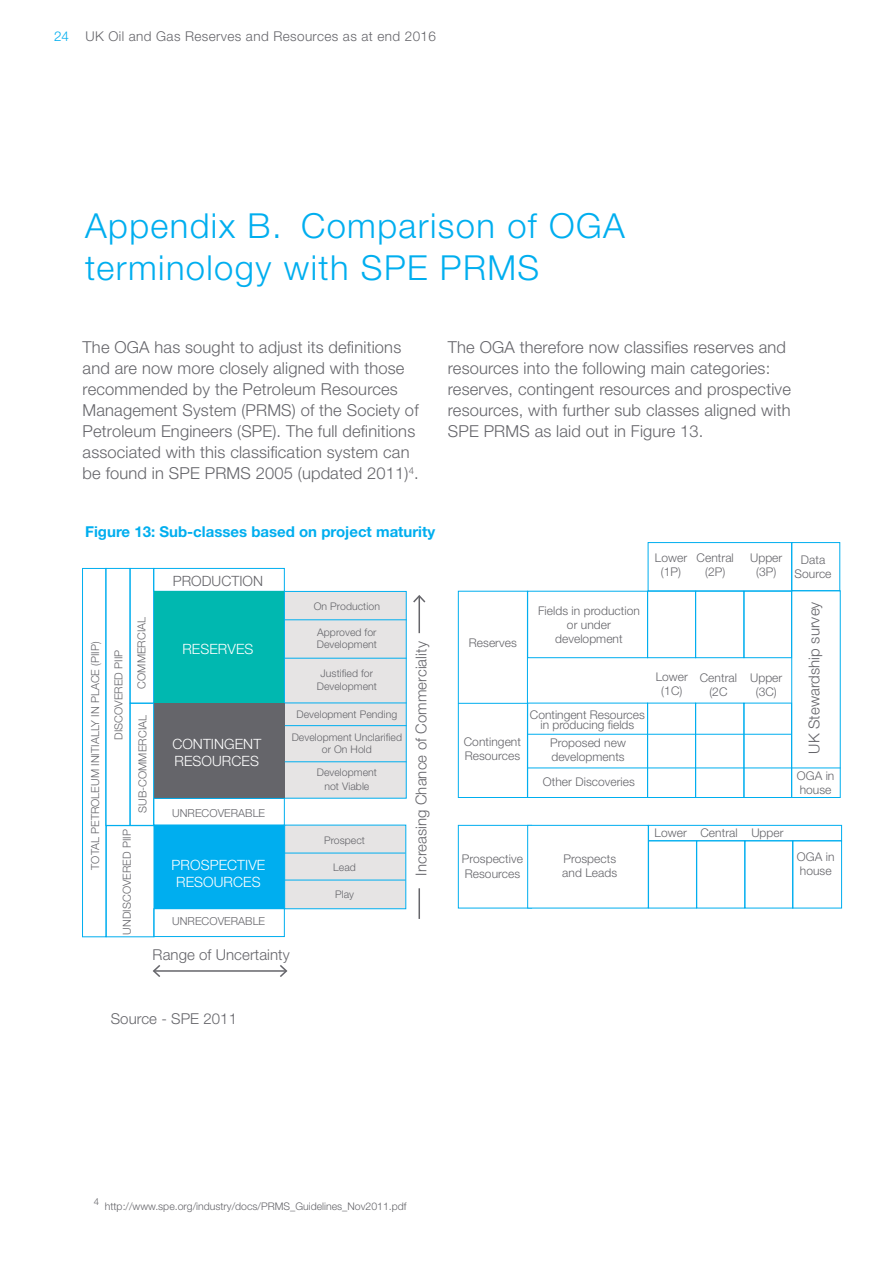
<style>
.page{position:relative;width:893px;height:1263px;background:#fff}
.page>*{position:absolute;margin:0;border:0;box-sizing:border-box;transform-origin:0 0}
.t1{font:300 34.5px/41.4px "Helvetica Neue";letter-spacing:.04em;color:#00aeef}
.t2{font:300 16.5px/21px "Helvetica Neue";letter-spacing:.01em;color:#65656a}
.t3{font:300 15px "Helvetica Neue";letter-spacing:.005em;color:#65656a}
.t4{font:700 15px "Helvetica Neue";color:#00aeef}
.t5{font:300 14.1px/17px "Helvetica Neue";letter-spacing:.005em;color:#fff}
.t6{font:300 14.1px "Helvetica Neue";letter-spacing:.005em;color:#65656a}
.t7{font:300 13.5px "Helvetica Neue";letter-spacing:.03em;color:#65656a}
.t8{font:300 12px/14.4px "Helvetica Neue";letter-spacing:.005em;color:#65656a;text-align:center}
.t9{font:300 10.95px/23.4px "Helvetica Neue";letter-spacing:.005em;color:#65656a}
.t10{font:300 10.5px/12.6px "Helvetica Neue";letter-spacing:.005em;color:#65656a;text-align:center}
.t11{font:300 9.6px "Helvetica Neue";color:#65656a}
.s1{color:#00aeef}
</style>
<div class="page">
<div style="left:106px;top:825px;width:48px;height:112px;border:1px solid #00aeef"></div>
<div style="left:82px;top:568px;width:24px;height:369px;border:1px solid #00aeef"></div>
<div style="left:130px;top:568px;width:24px;height:135px;border:1px solid #00aeef"></div>
<div style="left:153px;top:568px;width:132px;height:24px;border:1px solid #00aeef"></div>
<div style="left:154px;top:591px;width:130px;height:112px;background:#00b8b0"></div>
<div style="left:284px;top:591px;width:123px;height:207px;background:#e6e4e4;border:1px solid #00aeef"></div>
<div style="left:154px;top:703px;width:130px;height:95px;background:#65656a"></div>
<div style="left:153px;top:798px;width:132px;height:27px;border:1px solid #00aeef"></div>
<div style="left:154px;top:825px;width:130px;height:84px;background:#00aeef"></div>
<div style="left:284px;top:825px;width:122px;height:84px;background:#e6e4e4"></div>
<div style="left:153px;top:908px;width:132px;height:29px;border:1px solid #00aeef"></div>
<div style="left:130px;top:703px;width:24px;height:123px;border:1px solid #00aeef"></div>
<div style="left:458px;top:591px;width:70px;height:207px;border:1px solid #00aeef"></div>
<div style="left:458px;top:825px;width:74px;height:83px;background:#fff;border:1px solid #00aeef"></div>
<div style="left:527px;top:825px;width:122px;height:83px;background:#fff;border:1px solid #00aeef"></div>
<div style="left:648px;top:840px;width:49px;height:68px;border:1px solid #00aeef"></div>
<div style="left:648px;top:825px;width:194px;height:16px;border:1px solid #00aeef"></div>
<div style="left:696px;top:840px;width:49px;height:68px;border:1px solid #00aeef"></div>
<div style="left:792px;top:840px;width:50px;height:68px;border:1px solid #00aeef"></div>
<div style="left:527px;top:703px;width:121px;height:95px;border:1px solid #00aeef"></div>
<div style="left:527px;top:591px;width:121px;height:67px;border:1px solid #00aeef"></div>
<div style="left:647px;top:591px;width:49px;height:67px;border:1px solid #00aeef"></div>
<div style="left:648px;top:542px;width:144px;height:49px;border:1px solid #00aeef"></div>
<div style="left:791px;top:542px;width:49px;height:49px;border:1px solid #00aeef"></div>
<div style="left:647px;top:703px;width:49px;height:95px;border:1px solid #00aeef"></div>
<div style="left:695px;top:591px;width:49px;height:67px;border:1px solid #00aeef"></div>
<div style="left:695px;top:703px;width:49px;height:95px;border:1px solid #00aeef"></div>
<div style="left:744px;top:591px;width:48px;height:67px;border:1px solid #00aeef"></div>
<div style="left:791px;top:590px;width:50px;height:208px;border:1px solid #00aeef"></div>
<hr style="left:418px;top:888px;width:2px;height:31px;background:#65656a">
<hr style="left:418px;top:596px;width:2px;height:37px;background:#65656a">
<svg style="left:413px;top:595px;width:13px;height:9px"></svg>
<hr style="left:154px;top:970px;width:132px;height:2px;background:#65656a">
<svg style="left:153px;top:965px;width:9px;height:12px"></svg>
<svg style="left:278px;top:965px;width:10px;height:12px"></svg>
<hr style="left:285px;top:619px;width:122px;height:1px;background:#00aeef">
<hr style="left:285px;top:658px;width:122px;height:1px;background:#00aeef">
<hr style="left:285px;top:702px;width:122px;height:1px;background:#00aeef">
<hr style="left:285px;top:725px;width:122px;height:1px;background:#00aeef">
<hr style="left:285px;top:761px;width:122px;height:1px;background:#00aeef">
<hr style="left:285px;top:853px;width:120px;height:1px;background:#00aeef">
<hr style="left:285px;top:880px;width:121px;height:1px;background:#00aeef">
<hr style="left:458px;top:703px;width:69px;height:1px;background:#00aeef">
<hr style="left:527px;top:734px;width:265px;height:1px;background:#00aeef">
<hr style="left:527px;top:767px;width:314px;height:1px;background:#00aeef">
<p class="t7" style="left:54px;top:28px;width:383px"><span class="s1">24</span> UK Oil and Gas Reserves and Resources as at end 2016</p>
<h1 class="t1" style="left:85px;top:204px;width:541px">Appendix B. Comparison of OGA terminology with SPE PRMS</h1>
<p class="t2" style="left:83px;top:336px;width:338px">The OGA has sought to adjust its definitions and are now more closely aligned with those recommended by the Petroleum Resources Management System (PRMS) of the Society of Petroleum Engineers (SPE). The full definitions associated with this classification system can be found in SPE PRMS 2005 (updated 2011)<sup>4</sup>.</p>
<p class="t2" style="left:448px;top:336px;width:345px">The OGA therefore now classifies reserves and resources into the following main categories: reserves, contingent resources and prospective resources, with further sub classes aligned with SPE PRMS as laid out in Figure 13.</p>
<p class="t4" style="left:85px;top:522px;width:352px">Figure 13: Sub-classes based on project maturity</p>
<p class="t9" style="left:130px;top:689px;width:73px;rotate:-90deg">COMMERCIAL</p>
<p class="t9" style="left:83px;top:740px;width:100px;text-indent:-130px;rotate:-90deg">TOTAL PETROLEUM INITIALLY IN PLACE (PIIP)<br>DISCOVERED PIIP</p>
<p class="t9" style="left:131px;top:813px;width:99px;rotate:-90deg">SUB-COMMERCIAL</p>
<p class="t9" style="left:115px;top:935px;width:107px;rotate:-90deg">UNDISCOVERED PIIP</p>
<p class="t6" style="left:173px;top:572px;width:92px">PRODUCTION</p>
<p class="t5" style="left:182px;top:640px;width:72px">RESERVES</p>
<p class="t5" style="left:172px;top:735px;width:90px">CONTINGENT<br>RESOURCES</p>
<p class="t9" style="left:172px;top:801px;width:94px">UNRECOVERABLE</p>
<p class="t5" style="left:172px;top:856px;width:95px;text-align:center">PROSPECTIVE<br>RESOURCES</p>
<p class="t9" style="left:172px;top:909px;width:94px">UNRECOVERABLE</p>
<p class="t10" style="left:314px;top:600px;width:68px">On Production</p>
<p class="t10" style="left:317px;top:625px;width:62px;text-align:left">Approved for<br>Development</p>
<p class="t10" style="left:317px;top:667px;width:62px">Justified for<br>Development</p>
<p class="t10" style="left:292px;top:702px;width:112px;line-height:23.1px">Development Pending<br>Development Unclarified</p>
<p class="t10" style="left:317px;top:738px;width:62px;line-height:23.1px">or On Hold<br>Development</p>
<p class="t10" style="left:324px;top:779px;width:47px">not Viable</p>
<p class="t10" style="left:324px;top:833px;width:43px">Prospect</p>
<p class="t10" style="left:333px;top:860px;width:24px">Lead</p>
<p class="t10" style="left:335px;top:887px;width:21px">Play</p>
<p class="t3" style="left:153px;top:945px;width:139px">Range of Uncertainty</p>
<p class="t3" style="left:412px;top:876px;width:236px;rotate:-90deg">Increasing Chance of Commerciality</p>
<p class="t3" style="left:111px;top:1010px;width:128px">Source - SPE 2011</p>
<p class="t8" style="left:469px;top:635px;width:49px">Reserves</p>
<p class="t8" style="left:538px;top:603px;width:103px">Fields in production or under development</p>
<p class="t8" style="left:464px;top:734px;width:59px;text-align:left">Contingent<br>Resources</p>
<p class="t8" style="left:530px;top:709px;width:116px;line-height:10.5px">Contingent Resources in producing fields</p>
<p class="t8" style="left:550px;top:735px;width:77px;text-align:left">Proposed new developments</p>
<p class="t8" style="left:543px;top:774px;width:94px">Other Discoveries</p>
<p class="t8" style="left:655px;top:550px;width:34px">Lower (1P)</p>
<p class="t8" style="left:697px;top:550px;width:39px">Central (2P)</p>
<p class="t8" style="left:656px;top:669px;width:34px">Lower (1C)</p>
<p class="t8" style="left:700px;top:670px;width:39px">Central (2C</p>
<p class="t8" style="left:750px;top:550px;width:34px">Upper (3P)</p>
<p class="t8" style="left:750px;top:670px;width:34px">Upper (3C)</p>
<p class="t8" style="left:794px;top:552px;width:38px">Data<br>Source</p>
<p class="t3" style="left:805px;top:753px;width:153px;rotate:-90deg">UK Stewardship survey</p>
<p class="t8" style="left:797px;top:768px;width:39px;text-align:left">OGA in house</p>
<p class="t8" style="left:462px;top:851px;width:63px;text-align:left">Prospective<br>Resources</p>
<p class="t8" style="left:562px;top:851px;width:56px;text-align:left">Prospects and Leads</p>
<p class="t8" style="left:654px;top:825px;width:131px">Lower Central Upper</p>
<p class="t8" style="left:797px;top:849px;width:39px;text-align:left">OGA in house</p>
<p class="t11" style="left:94px;top:1195px;width:7px">4</p>
<p class="t10" style="left:105px;top:1200px;width:303px">http://www.spe.org/industry/docs/PRMS_Guidelines_Nov2011.pdf</p>
</div>
